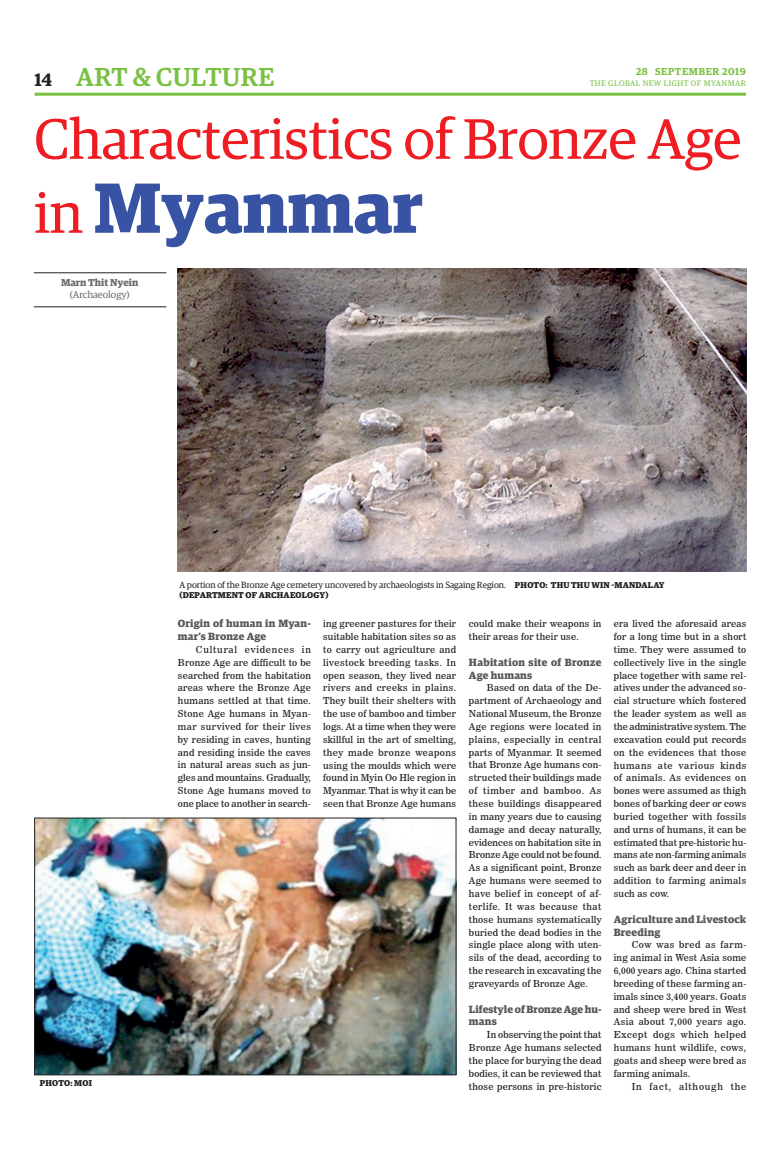
<style>
.page{position:relative;width:773px;height:1152px;background:#fff}
.page>*{position:absolute;margin:0;border:0;box-sizing:border-box;transform-origin:0 0}
.t1{font:700 71px "Guardian Egyp";color:#3853a3}
.t2{font:57px "Guardian Egyp";color:#ee1d23}
.t3{font:500 26px "Guardian Egyp";letter-spacing:.02em;color:#79c142}
.t4{font:700 10.5px/12.9px "Guardian Egyp";letter-spacing:.02em;color:#57585a}
.t5{font:600 10px "Guardian Egyp";letter-spacing:.06em;color:#79c142}
.t6{font:700 10px "Guardian Egyp";color:#6c6d70}
.t7{font:10px "Guardian Egyp";color:#6c6d70}
.t8{font:9.5px/12.9px "News 706 BT Roman C";letter-spacing:.02em;color:#231f20;text-align:justify}
.t9{font:9.5px "News 706 BT Roman C";letter-spacing:.085em;color:#231f20}
.t10{font:9px "Guardian Egyp";color:#231f20}
.t11{font:700 8.5px "Guardian Egyp";letter-spacing:.02em;color:#231f20}
.t12{font:8px "Guardian Egyp";letter-spacing:.06em;color:#79c142}
.s1{font-weight:600;font-size:18px;color:#231f20}
.s2{font-weight:400;font-size:57px;color:#ee1d23}
.s3{font-weight:700;font-size:8.5px}
</style>
<div class="page">
<hr style="left:35px;top:93px;width:711px;height:3px;background:#79c142">
<img style="left:178px;top:269px;width:568px;height:302px">
<img style="left:36px;top:820px;width:418px;height:253px">
<div style="left:34px;top:818px;width:422px;height:257px;border:1px solid #231f20"></div>
<hr style="left:34px;top:273px;width:132px;height:1px;background:#231f20">
<hr style="left:34px;top:307px;width:132px;height:1px;background:#231f20">
<h3 class="t3" style="left:35px;top:59px;width:241px"><span class="s1">14</span> ART &amp; CULTURE</h3>
<h2 class="t2" style="left:35px;top:100px;width:708px">Characteristics of Bronze Age</h2>
<h1 class="t1" style="left:35px;top:154px;width:390px"><span class="s2">in</span> Myanmar</h1>
<p class="t5" style="left:636px;top:64px;width:111px">28 SEPTEMBER 2019</p>
<p class="t12" style="left:589px;top:78px;width:158px">THE GLOBAL NEW LIGHT OF MYANMAR</p>
<p class="t6" style="left:61px;top:275px;width:79px">Marn Thit Nyein</p>
<p class="t7" style="left:70px;top:287px;width:61px">(Archaeology)</p>
<p class="t11" style="left:40px;top:1076px;width:53px">PHOTO: MOI</p>
<p class="t10" style="left:179px;top:578px;width:487px">A portion of the Bronze Age cemetery uncovered by archaeologists in Sagaing Region. <span class="s3">PHOTO: THU THU WIN -MANDALAY</span></p>
<p class="t11" style="left:179px;top:588px;width:150px">(DEPARTMENT OF ARCHAEOLOGY)</p>
<p class="t4" style="left:178px;top:616px;width:134px">Origin of human in Myan&shy;mar’s Bronze Age</p>
<p class="t8" style="left:178px;top:643px;width:134px;text-indent:18px">Cultural evidences in Bronze Age are difficult to be searched from the habitation areas where the Bronze Age humans settled at that time.<br>Stone Age humans in Myan&shy;mar survived for their lives by residing in caves, hunting and residing inside the caves in natural areas such as jun&shy;gles and mountains. Gradually, Stone Age humans moved to one place to another in search-</p>
<p class="t8" style="left:323px;top:617px;width:134px">ing greener pastures for their suitable habitation sites so as to carry out agriculture and livestock breeding tasks. In open season, they lived near rivers and creeks in plains.<br>They built their shelters with the use of bamboo and timber logs. At a time when they were skillful in the art of smelting, they made bronze weapons using the moulds which were found in Myin Oo Hle region in Myanmar. That is why it can be seen that Bronze Age humans</p>
<p class="t8" style="left:469px;top:617px;width:134px">could make their weapons in their areas for their use.</p>
<p class="t4" style="left:469px;top:655px;width:134px">Habitation site of Bronze<br>Age humans</p>
<p class="t8" style="left:469px;top:681px;width:134px;text-indent:18px">Based on data of the De&shy;partment of Archaeology and National Museum, the Bronze Age regions were located in plains, especially in central parts of Myanmar. It seemed that Bronze Age humans con&shy;structed their buildings made of timber and bamboo. As these buildings disappeared in many years due to causing damage and decay naturally, evidences on habitation site in Bronze Age could not be found.<br>As a significant point, Bronze Age humans were seemed to have belief in concept of af&shy;terlife. It was because that those humans systematically buried the dead bodies in the single place along with uten&shy;sils of the dead, according to the research in excavating the graveyards of Bronze Age.</p>
<p class="t4" style="left:469px;top:1001px;width:134px">Lifestyle of Bronze Age hu&shy;mans</p>
<p class="t8" style="left:469px;top:1028px;width:134px;text-indent:18px">In observing the point that Bronze Age humans selected the place for burying the dead bodies, it can be reviewed that those persons in pre-historic</p>
<p class="t8" style="left:613px;top:617px;width:134px">era lived the aforesaid areas for a long time but in a short time. They were assumed to collectively live in the single place together with same rel&shy;atives under the advanced so&shy;cial structure which fostered the leader system as well as the administrative system. The excavation could put records on the evidences that those humans ate various kinds of animals. As evidences on bones were assumed as thigh bones of barking deer or cows buried together with fossils and urns of humans, it can be estimated that pre-historic hu&shy;mans ate non-farming animals such as bark deer and deer in addition to farming animals such as cow.</p>
<p class="t4" style="left:613px;top:912px;width:134px">Agriculture and Livestock<br>Breeding</p>
<p class="t8" style="left:613px;top:938px;width:134px;text-indent:18px">Cow was bred as farm&shy;ing animal in West Asia some 6,000 years ago. China started breeding of these farming an&shy;imals since 3,400 years. Goats and sheep were bred in West Asia about 7,000 years ago.<br>Except dogs which helped humans hunt wildlife, cows, goats and sheep were bred as farming animals.</p>
<p class="t9" style="left:631px;top:1081px;width:116px">In fact, although the</p>
</div>
